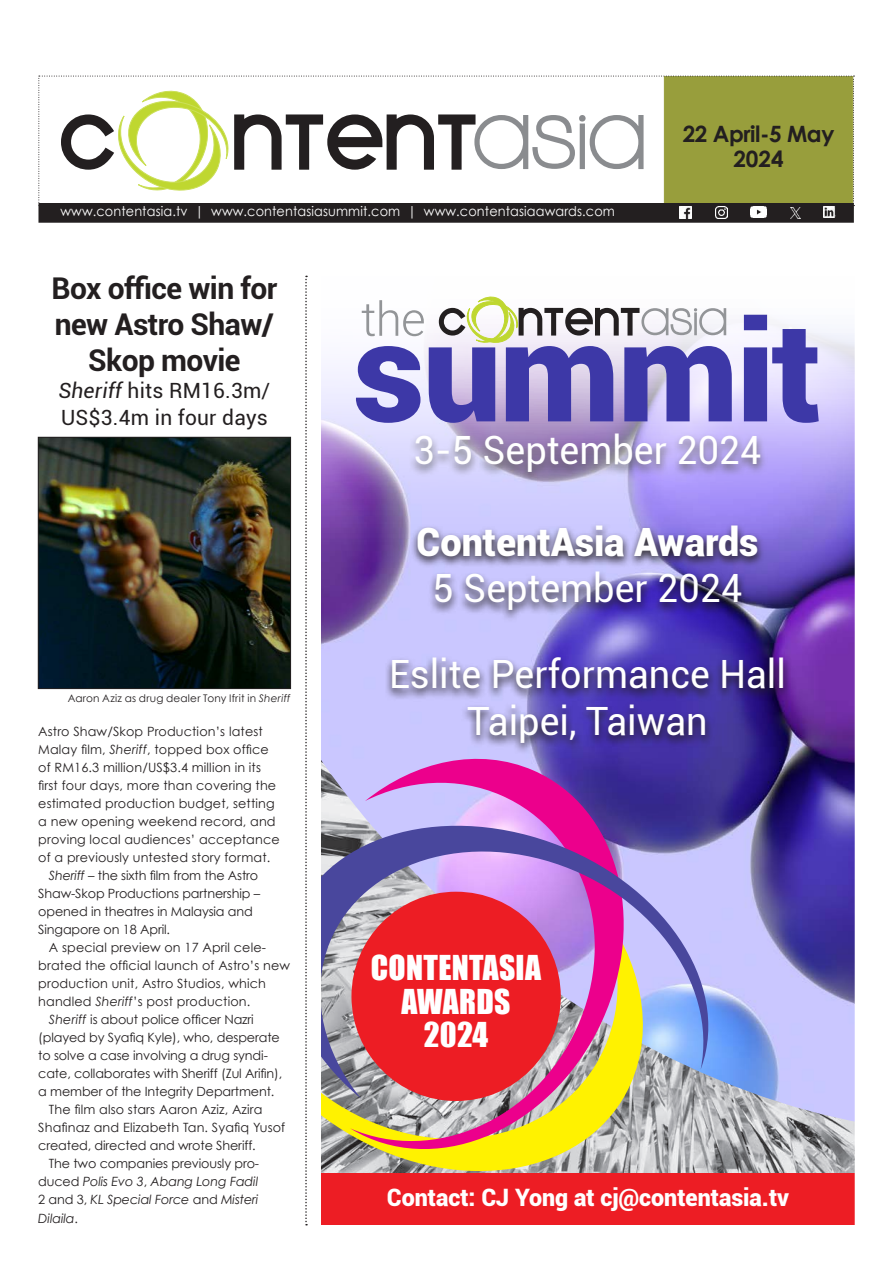
<style>
.page{position:relative;width:893px;height:1263px;background:#fff}
.page>*{position:absolute;margin:0;border:0;box-sizing:border-box;transform-origin:0 0}
.t1{font:39px/85.8px "Roboto";color:#fff;text-align:center}
.t2{font:900 39px "Roboto";color:#fff}
.t3{font:31.5px/33.5px "Impact";letter-spacing:.01em;color:#fff;text-align:center}
.t4{font:700 30px/36px "Roboto";letter-spacing:-.02em;color:#231f20;text-align:center}
.t5{font:900 24px "Roboto";color:#fff}
.t6{font:700 22.5px/25.5px "Century Gothic";letter-spacing:-.02em;color:#231f20;text-align:center}
.t7{font:21px/27px "Roboto";letter-spacing:.01em;color:#231f20}
.t8{font:13.5px "Century Gothic";letter-spacing:.01em;color:#fff;scale:.95 1}
.t9{font:12.75px "Century Gothic";letter-spacing:.01em;color:#231f20}
.t10{font:12.75px "Century Gothic";letter-spacing:-.01em;color:#231f20}
.t11{font:italic 12.75px "Century Gothic";letter-spacing:-.01em;color:#231f20}
.t12{font:10.5px "Century Gothic";letter-spacing:.02em;color:#231f20}
.s1{font-style:italic}
.s2{font-style:normal}
</style>
<div class="page">
<div style="left:39px;top:204px;width:814px;height:18px;background:#231f20"></div>
<div style="left:38px;top:203px;width:816px;height:20px;border:2px solid #231f20"></div>
<svg style="left:38px;top:76px;width:816px;height:142px"></svg>
<img style="left:321px;top:580px;width:534px;height:159px">
<img style="left:321px;top:739px;width:534px;height:434px">
<svg style="left:350px;top:747px;width:298px;height:426px;background:#c1948d"></svg>
<svg style="left:321px;top:804px;width:402px;height:294px;background:#ab8dbc"></svg>
<div style="left:351px;top:892px;width:210px;height:209px;background:#ed1d24;border-radius:50%"></div>
<div style="left:321px;top:1173px;width:534px;height:52px;background:#ed1d24"></div>
<svg style="left:305px;top:276px;width:2px;height:949px"></svg>
<svg style="left:385px;top:580px;width:406px;height:175px;background:#7368b9"></svg>
<img style="left:321px;top:308px;width:534px;height:272px">
<svg style="left:356px;top:315px;width:463px;height:108px;background:#857fc7"></svg>
<svg style="left:362px;top:300px;width:62px;height:36px"></svg>
<svg style="left:439px;top:296px;width:287px;height:49px"></svg>
<img style="left:40px;top:439px;width:249px;height:248px">
<div style="left:38px;top:437px;width:253px;height:252px;border:1px solid #231f20"></div>
<p class="t8" style="left:60px;top:203px;width:585px">www.contentasia.tv | www.contentasiasummit.com | www.contentasiaawards.com</p>
<h3 class="t4" style="left:52px;top:269px;width:227px">Box office win for new Astro Shaw/<br>Skop movie</h3>
<h3 class="t7" style="left:58px;top:376px;width:213px"><span class="s1">Sheriff</span> hits RM16.3m/<br>US$3.4m in four days</h3>
<h3 class="t6" style="left:683px;top:120px;width:153px">22 April-5 May<br>2024</h3>
<p class="t12" style="left:68px;top:692px;width:224px">Aaron Aziz as drug dealer Tony Ifrit in <span class="s1">Sheriff</span></p>
<p class="t9" style="left:38px;top:724px;width:226px">Astro Shaw/Skop Production’s latest</p>
<p class="t9" style="left:38px;top:742px;width:232px">Malay film, <span class="s1">Sheriff</span>, topped box office</p>
<p class="t9" style="left:38px;top:760px;width:224px">of RM16.3 million/US$3.4 million in its</p>
<p class="t9" style="left:38px;top:778px;width:239px">first four days, more than covering the</p>
<p class="t9" style="left:38px;top:796px;width:238px">estimated production budget, setting</p>
<p class="t9" style="left:38px;top:814px;width:239px">a new opening weekend record, and</p>
<p class="t9" style="left:38px;top:832px;width:243px">proving local audiences’ acceptance</p>
<p class="t9" style="left:38px;top:850px;width:234px">of a previously untested story format.</p>
<p class="t10" style="left:49px;top:868px;width:211px"><span class="s1">Sheriff</span> – the sixth film from the Astro</p>
<p class="t10" style="left:38px;top:886px;width:223px">Shaw-Skop Productions partnership –</p>
<p class="t10" style="left:38px;top:904px;width:216px">opened in theatres in Malaysia and</p>
<p class="t10" style="left:38px;top:922px;width:133px">Singapore on 18 April.</p>
<p class="t9" style="left:49px;top:940px;width:219px">A special preview on 17 April cele-</p>
<p class="t9" style="left:38px;top:958px;width:253px">brated the official launch of Astro’s new</p>
<p class="t9" style="left:38px;top:976px;width:229px">production unit, Astro Studios, which</p>
<p class="t9" style="left:38px;top:994px;width:214px">handled <span class="s1">Sheriff</span>’s post production.</p>
<p class="t10" style="left:49px;top:1012px;width:206px"><span class="s1">Sheriff</span> is about police officer Nazri</p>
<p class="t10" style="left:38px;top:1030px;width:243px">(played by Syafiq Kyle), who, desperate</p>
<p class="t10" style="left:38px;top:1048px;width:231px">to solve a case involving a drug syndi-</p>
<p class="t10" style="left:38px;top:1066px;width:246px">cate, collaborates with Sheriff (Zul Arifin),</p>
<p class="t10" style="left:38px;top:1084px;width:238px">a member of the Integrity Department.</p>
<p class="t9" style="left:49px;top:1102px;width:215px">The film also stars Aaron Aziz, Azira</p>
<p class="t9" style="left:38px;top:1120px;width:248px">Shafinaz and Elizabeth Tan. Syafiq Yusof</p>
<p class="t10" style="left:38px;top:1138px;width:219px">created, directed and wrote Sheriff.</p>
<p class="t10" style="left:49px;top:1156px;width:212px">The two companies previously pro-</p>
<p class="t11" style="left:38px;top:1174px;width:221px"><span class="s2">duced</span> Polis Evo 3<span class="s2">,</span> Abang Long Fadil</p>
<p class="t11" style="left:38px;top:1192px;width:222px"><span class="s2">2 and 3,</span> KL Special Force <span class="s2">and</span> Misteri</p>
<p class="t11" style="left:38px;top:1210px;width:41px">Dilaila<span class="s2">.</span></p>
<h1 class="t1" style="left:413px;top:406px;width:350px">3-5 September 2024</h1>
<h1 class="t2" style="left:416px;top:514px;width:344px">ContentAsia Awards</h1>
<h1 class="t1" style="left:389px;top:544px;width:398px">5 September 2024<br>Eslite Performance Hall</h1>
<h1 class="t1" style="left:467px;top:677px;width:242px">Taipei, Taiwan</h1>
<h2 class="t3" style="left:371px;top:950px;width:172px">CONTENTASIA<br>AWARDS<br>2024</h2>
<h3 class="t5" style="left:387px;top:1180px;width:404px">Contact: CJ Yong at cj@contentasia.tv</h3>
</div>
